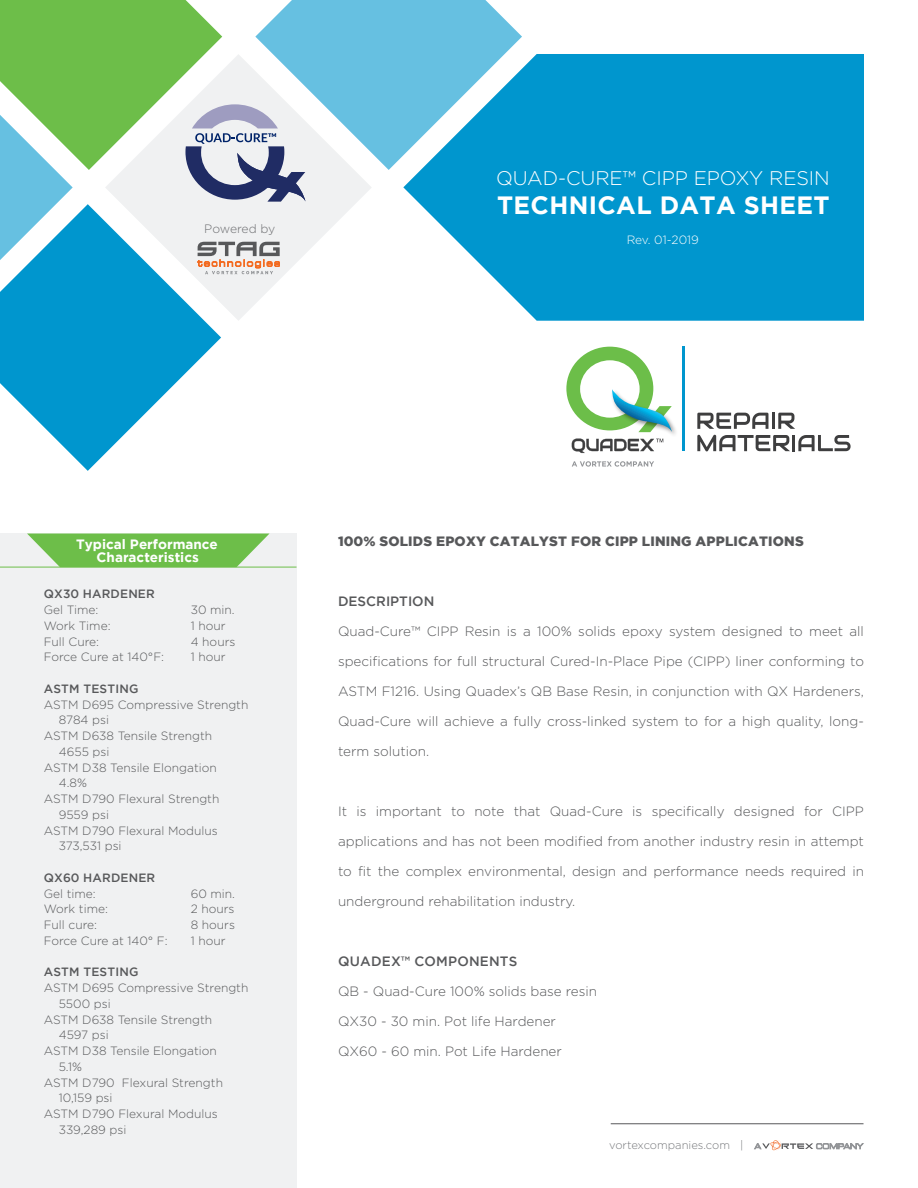
<style>
.page{position:relative;width:918px;height:1188px;background:#fff}
.page>*{position:absolute;margin:0;border:0;box-sizing:border-box;transform-origin:0 0}
.t1{font:700 24.9px "Gotham";letter-spacing:.015em;color:#fff}
.t2{font:300 19.65px "Gotham";letter-spacing:-.005em;color:#fff}
.t3{font:300 13.5px "Gotham";color:#57585a}
.t4{font:900 13.5px "Gotham";letter-spacing:.015em;color:#57585a}
.t5{font:700 13.5px/13.5px "Gotham";color:#fff;text-align:center}
.t6{font:500 13.5px "Gotham";letter-spacing:.015em;color:#57585a}
.t7{font:300 12.15px "Gotham";letter-spacing:-.025em;color:#6c6d70}
.t8{font:300 12px "Gotham";color:#57585a}
.t9{font:500 12px "Gotham";letter-spacing:.015em;color:#57585a}
.t10{font:300 12px "Gotham";letter-spacing:-.005em;color:#fff}
.t11{font:300 11.25px "Gotham";color:#787a7d}
</style>
<div class="page">
<img style="left:596px;top:362px;width:87px;height:89px">
<svg style="left:566px;top:347px;width:106px;height:85px"></svg>
<hr style="left:683px;top:346px;width:2px;height:105px;background:#0096ce">
<svg style="left:697px;top:413px;width:71px;height:16px"></svg>
<hr style="left:772px;top:413px;width:3px;height:16px;background:#3e3e3f">
<svg style="left:778px;top:413px;width:17px;height:16px"></svg>
<svg style="left:697px;top:435px;width:93px;height:16px"></svg>
<hr style="left:792px;top:435px;width:3px;height:16px;background:#3e3e3f">
<svg style="left:798px;top:435px;width:53px;height:16px"></svg>
<svg style="left:572px;top:439px;width:91px;height:14px"></svg>
<svg style="left:572px;top:461px;width:82px;height:6px"></svg>
<svg style="left:306px;top:170px;width:65px;height:83px;fill:#f0f1f2"></svg>
<svg style="left:0;top:321px;width:221px;height:150px;fill:#0096ce"></svg>
<svg style="left:403px;top:54px;width:461px;height:267px;background:#169fd2"></svg>
<svg style="left:306px;top:1px;width:216px;height:169px;fill:#66c0e1"></svg>
<div style="left:0;top:534px;width:297px;height:654px;background:#f0f1f2"></div>
<svg style="left:27px;top:534px;width:243px;height:33px;background:#7ec460"></svg>
<hr style="left:0;top:567px;width:297px;height:1px;background:#6dbe49">
<svg style="left:0;top:0;width:306px;height:321px"></svg>
<svg style="left:754px;top:1140px;width:109px;height:10px"></svg>
<hr style="left:611px;top:1123px;width:253px;height:1px;background:#57585a">
<p class="t7" style="left:204px;top:222px;width:72px">Powered by</p>
<p class="t2" style="left:496px;top:167px;width:335px">QUAD-CURE™ CIPP EPOXY RESIN</p>
<p class="t1" style="left:497px;top:191px;width:334px">TECHNICAL DATA SHEET</p>
<p class="t10" style="left:627px;top:233px;width:74px">Rev. 01-2019</p>
<p class="t5" style="left:76px;top:537px;width:143px">Typical Performance<br>Characteristics</p>
<p class="t9" style="left:44px;top:587px;width:113px">QX30 HARDENER</p>
<p class="t8" style="left:44px;top:603px;width:56px">Gel Time:</p>
<p class="t8" style="left:191px;top:603px;width:45px">30 min.</p>
<p class="t8" style="left:44px;top:619px;width:68px">Work Time:</p>
<p class="t8" style="left:191px;top:619px;width:36px">1 hour</p>
<p class="t8" style="left:44px;top:635px;width:57px">Full Cure:</p>
<p class="t8" style="left:191px;top:635px;width:46px">4 hours</p>
<p class="t8" style="left:44px;top:651px;width:122px">Force Cure at 140°F:</p>
<p class="t8" style="left:191px;top:651px;width:36px">1 hour</p>
<p class="t9" style="left:44px;top:682px;width:96px">ASTM TESTING</p>
<p class="t8" style="left:44px;top:698px;width:206px">ASTM D695 Compressive Strength</p>
<p class="t8" style="left:59px;top:714px;width:52px">8784 psi</p>
<p class="t8" style="left:44px;top:729px;width:170px">ASTM D638 Tensile Strength</p>
<p class="t8" style="left:59px;top:745px;width:52px">4655 psi</p>
<p class="t8" style="left:44px;top:761px;width:175px">ASTM D38 Tensile Elongation</p>
<p class="t8" style="left:59px;top:777px;width:30px">4.8%</p>
<p class="t8" style="left:44px;top:792px;width:177px">ASTM D790 Flexural Strength</p>
<p class="t8" style="left:59px;top:808px;width:52px">9559 psi</p>
<p class="t8" style="left:44px;top:824px;width:176px">ASTM D790 Flexural Modulus</p>
<p class="t8" style="left:59px;top:840px;width:64px">373,531 psi</p>
<p class="t9" style="left:44px;top:871px;width:113px">QX60 HARDENER</p>
<p class="t8" style="left:44px;top:887px;width:54px">Gel time:</p>
<p class="t8" style="left:191px;top:887px;width:46px">60 min.</p>
<p class="t8" style="left:44px;top:903px;width:66px">Work time:</p>
<p class="t8" style="left:191px;top:903px;width:45px">2 hours</p>
<p class="t8" style="left:44px;top:918px;width:55px">Full cure:</p>
<p class="t8" style="left:191px;top:918px;width:46px">8 hours</p>
<p class="t8" style="left:44px;top:934px;width:125px">Force Cure at 140° F:</p>
<p class="t8" style="left:191px;top:934px;width:36px">1 hour</p>
<p class="t9" style="left:44px;top:965px;width:96px">ASTM TESTING</p>
<p class="t8" style="left:44px;top:981px;width:206px">ASTM D695 Compressive Strength</p>
<p class="t8" style="left:59px;top:997px;width:54px">5500 psi</p>
<p class="t8" style="left:44px;top:1013px;width:170px">ASTM D638 Tensile Strength</p>
<p class="t8" style="left:59px;top:1029px;width:52px">4597 psi</p>
<p class="t8" style="left:44px;top:1044px;width:175px">ASTM D38 Tensile Elongation</p>
<p class="t8" style="left:59px;top:1060px;width:25px">5.1%</p>
<p class="t8" style="left:44px;top:1076px;width:181px">ASTM D790 Flexural Strength</p>
<p class="t8" style="left:59px;top:1092px;width:55px">10,159 psi</p>
<p class="t8" style="left:44px;top:1107px;width:176px">ASTM D790 Flexural Modulus</p>
<p class="t8" style="left:59px;top:1123px;width:69px">339,289 psi</p>
<p class="t4" style="left:338px;top:533px;width:467px">100% SOLIDS EPOXY CATALYST FOR CIPP LINING APPLICATIONS</p>
<p class="t6" style="left:338px;top:593px;width:98px">DESCRIPTION</p>
<p class="t3" style="left:338px;top:624px;width:527px">Quad-Cure™ CIPP Resin is a 100% solids epoxy system designed to meet all</p>
<p class="t3" style="left:338px;top:654px;width:527px">specifications for full structural Cured-In-Place Pipe (CIPP) liner conforming to</p>
<p class="t3" style="left:338px;top:684px;width:527px">ASTM F1216. Using Quadex’s QB Base Resin, in conjunction with QX Hardeners,</p>
<p class="t3" style="left:338px;top:714px;width:527px">Quad-Cure will achieve a fully cross-linked system to for a high quality, long-</p>
<p class="t3" style="left:338px;top:744px;width:93px">term solution.</p>
<p class="t3" style="left:338px;top:804px;width:527px">It is important to note that Quad-Cure is specifically designed for CIPP</p>
<p class="t3" style="left:338px;top:834px;width:528px">applications and has not been modified from another industry resin in attempt</p>
<p class="t3" style="left:338px;top:864px;width:528px">to fit the complex environmental, design and performance needs required in</p>
<p class="t3" style="left:338px;top:894px;width:239px">underground rehabilitation industry.</p>
<p class="t6" style="left:338px;top:953px;width:181px">QUADEX™ COMPONENTS</p>
<p class="t3" style="left:338px;top:984px;width:261px">QB - Quad-Cure 100% solids base resin</p>
<p class="t3" style="left:338px;top:1014px;width:220px">QX30 - 30 min. Pot life Hardener</p>
<p class="t3" style="left:338px;top:1044px;width:225px">QX60 - 60 min. Pot Life Hardener</p>
<p class="t11" style="left:609px;top:1139px;width:136px">vortexcompanies.com |</p>
</div>
